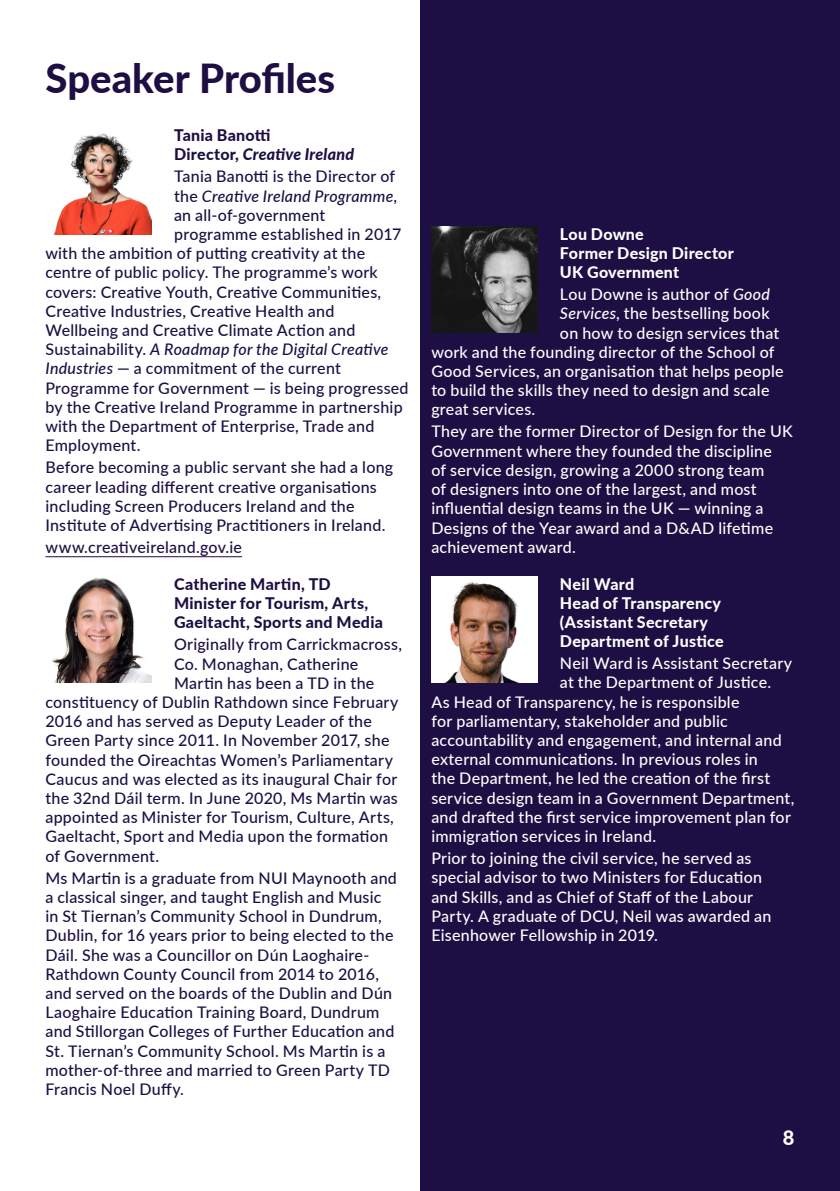
<style>
.page{position:relative;width:840px;height:1191px;background:#fff}
.page>*{position:absolute;margin:0;border:0;box-sizing:border-box;transform-origin:0 0}
.Heading{font:800 40px "Lato";color:#1d0f44}
.t1{font:800 20px "Lato";color:#fff}
.Body_copy{font:500 16px/19.2px "Lato";letter-spacing:.015em;color:#1d0f44}
.Body_copy-2{font:500 16px/19.2px "Lato";letter-spacing:.015em;color:#fff}
.Body_copy-3{font:800 16px/19.2px "Lato";letter-spacing:.015em;color:#fff}
.Body_copy-4{font:800 16px/19.2px "Lato";letter-spacing:.015em;color:#1d0f44}
.Body_copy-5{font:italic 500 16px "Lato";letter-spacing:.015em;color:#1d0f44}
.s1{font-style:italic}
.s2{font-style:normal}
</style>
<div class="page">
<div style="left:420px;top:0;width:419px;height:1191px;background:#1d0f44"></div>
<hr style="left:45px;top:556px;width:197px;height:1px;background:#1d0f44">
<img style="left:54px;top:133px;width:97px;height:101px">
<img style="left:51px;top:577px;width:100px;height:106px">
<img style="left:431px;top:227px;width:106px;height:106px">
<img style="left:431px;top:576px;width:106px;height:106px">
<p class="Heading" style="left:45px;top:49px;width:291px">Speaker Profiles</p>
<p class="Body_copy-4" style="left:174px;top:125px;width:181px">Tania Banotti<br>Director, <span class="s1">Creative Ireland</span></p>
<p class="Body_copy" style="left:174px;top:166px;width:222px">Tania Banotti is the Director of</p>
<p class="Body_copy-5" style="left:174px;top:184px;width:224px"><span class="s2">the</span> Creative Ireland Programme<span class="s2">,</span></p>
<p class="Body_copy" style="left:174px;top:205px;width:153px">an all-of-government</p>
<p class="Body_copy" style="left:174px;top:224px;width:229px">programme established in 2017</p>
<p class="Body_copy" style="left:45px;top:243px;width:321px">with the ambition of putting creativity at the</p>
<p class="Body_copy" style="left:45px;top:262px;width:334px">centre of public policy. The programme’s work</p>
<p class="Body_copy" style="left:45px;top:281px;width:337px">covers: Creative Youth, Creative Communities,</p>
<p class="Body_copy" style="left:45px;top:301px;width:290px">Creative Industries, Creative Health and</p>
<p class="Body_copy" style="left:45px;top:320px;width:311px">Wellbeing and Creative Climate Action and</p>
<p class="Body_copy-5" style="left:45px;top:338px;width:344px"><span class="s2">Sustainability.</span> A Roadmap for the Digital Creative</p>
<p class="Body_copy" style="left:45px;top:358px;width:297px"><span class="s1">Industries</span> — a commitment of the current</p>
<p class="Body_copy" style="left:45px;top:377px;width:364px">Programme for Government — is being progressed</p>
<p class="Body_copy" style="left:45px;top:397px;width:358px">by the Creative Ireland Programme in partnership</p>
<p class="Body_copy" style="left:45px;top:416px;width:330px">with the Department of Enterprise, Trade and</p>
<p class="Body_copy" style="left:45px;top:435px;width:97px">Employment.</p>
<p class="Body_copy" style="left:45px;top:457px;width:349px">Before becoming a public servant she had a long career leading different creative organisations including Screen Producers Ireland and the Institute of Advertising Practitioners in Ireland.</p>
<p class="Body_copy" style="left:45px;top:537px;width:198px">www.creativeireland.gov.ie</p>
<p class="Body_copy-4" style="left:174px;top:574px;width:210px">Catherine Martin, TD<br>Minister for Tourism, Arts,<br>Gaeltacht, Sports and Media</p>
<p class="Body_copy" style="left:174px;top:634px;width:229px">Originally from Carrickmacross,</p>
<p class="Body_copy" style="left:174px;top:653px;width:186px">Co. Monaghan, Catherine</p>
<p class="Body_copy" style="left:174px;top:672px;width:202px">Martin has been a TD in the</p>
<p class="Body_copy" style="left:45px;top:692px;width:354px">constituency of Dublin Rathdown since February</p>
<p class="Body_copy" style="left:45px;top:711px;width:328px">2016 and has served as Deputy Leader of the</p>
<p class="Body_copy" style="left:45px;top:730px;width:345px">Green Party since 2011. In November 2017, she</p>
<p class="Body_copy" style="left:45px;top:749px;width:349px">founded the Oireachtas Women’s Parliamentary</p>
<p class="Body_copy" style="left:45px;top:768px;width:353px">Caucus and was elected as its inaugural Chair for</p>
<p class="Body_copy" style="left:45px;top:788px;width:354px">the 32nd Dáil term. In June 2020, Ms Martin was</p>
<p class="Body_copy" style="left:45px;top:807px;width:350px">appointed as Minister for Tourism, Culture, Arts,</p>
<p class="Body_copy" style="left:45px;top:826px;width:344px">Gaeltacht, Sport and Media upon the formation</p>
<p class="Body_copy" style="left:45px;top:845px;width:115px">of Government.</p>
<p class="Body_copy" style="left:45px;top:867px;width:353px">Ms Martin is a graduate from NUI Maynooth and a classical singer, and taught English and Music in St Tiernan’s Community School in Dundrum, Dublin, for 16 years prior to being elected to the Dáil. She was a Councillor on Dún Laoghaire-Rathdown County Council from 2014 to 2016, and served on the boards of the Dublin and Dún Laoghaire Education Training Board, Dundrum and Stillorgan Colleges of Further Education and St. Tiernan’s Community School. Ms Martin is a mother-of-three and married to Green Party TD Francis Noel Duffy.</p>
<p class="Body_copy-3" style="left:559px;top:224px;width:175px">Lou Downe<br>Former Design Director<br>UK Government</p>
<p class="Body_copy-2" style="left:559px;top:284px;width:211px">Lou Downe is author of <span class="s1">Good</span></p>
<p class="Body_copy-2" style="left:559px;top:303px;width:211px"><span class="s1">Services</span>, the bestselling book</p>
<p class="Body_copy-2" style="left:559px;top:322px;width:220px">on how to design services that</p>
<p class="Body_copy-2" style="left:431px;top:342px;width:344px">work and the founding director of the School of</p>
<p class="Body_copy-2" style="left:431px;top:361px;width:353px">Good Services, an organisation that helps people</p>
<p class="Body_copy-2" style="left:431px;top:380px;width:339px">to build the skills they need to design and scale</p>
<p class="Body_copy-2" style="left:431px;top:399px;width:105px">great services.</p>
<p class="Body_copy-2" style="left:431px;top:421px;width:363px">They are the former Director of Design for the UK Government where they founded the discipline<br>of service design, growing a 2000 strong team<br>of designers into one of the largest, and most influential design teams in the UK — winning a Designs of the Year award and a D&amp;AD lifetime achievement award.</p>
<p class="Body_copy-3" style="left:559px;top:573px;width:165px">Neil Ward<br>Head of Transparency (Assistant Secretary<br>Department of Justice</p>
<p class="Body_copy-2" style="left:559px;top:653px;width:234px">Neil Ward is Assistant Secretary</p>
<p class="Body_copy-2" style="left:559px;top:672px;width:212px">at the Department of Justice.</p>
<p class="Body_copy-2" style="left:431px;top:691px;width:309px">As Head of Transparency, he is responsible</p>
<p class="Body_copy-2" style="left:431px;top:710px;width:298px">for parliamentary, stakeholder and public</p>
<p class="Body_copy-2" style="left:431px;top:730px;width:352px">accountability and engagement, and internal and</p>
<p class="Body_copy-2" style="left:431px;top:749px;width:328px">external communications. In previous roles in</p>
<p class="Body_copy-2" style="left:431px;top:768px;width:340px">the Department, he led the creation of the first</p>
<p class="Body_copy-2" style="left:431px;top:787px;width:364px">service design team in a Government Department,</p>
<p class="Body_copy-2" style="left:431px;top:806px;width:361px">and drafted the first service improvement plan for</p>
<p class="Body_copy-2" style="left:431px;top:826px;width:226px">immigration services in Ireland.</p>
<p class="Body_copy-2" style="left:431px;top:848px;width:341px">Prior to joining the civil service, he served as special advisor to two Ministers for Education and Skills, and as Chief of Staff of the Labour Party. A graduate of DCU, Neil was awarded an Eisenhower Fellowship in 2019.</p>
<p class="t1" style="left:782px;top:1122px;width:13px">8</p>
</div>
